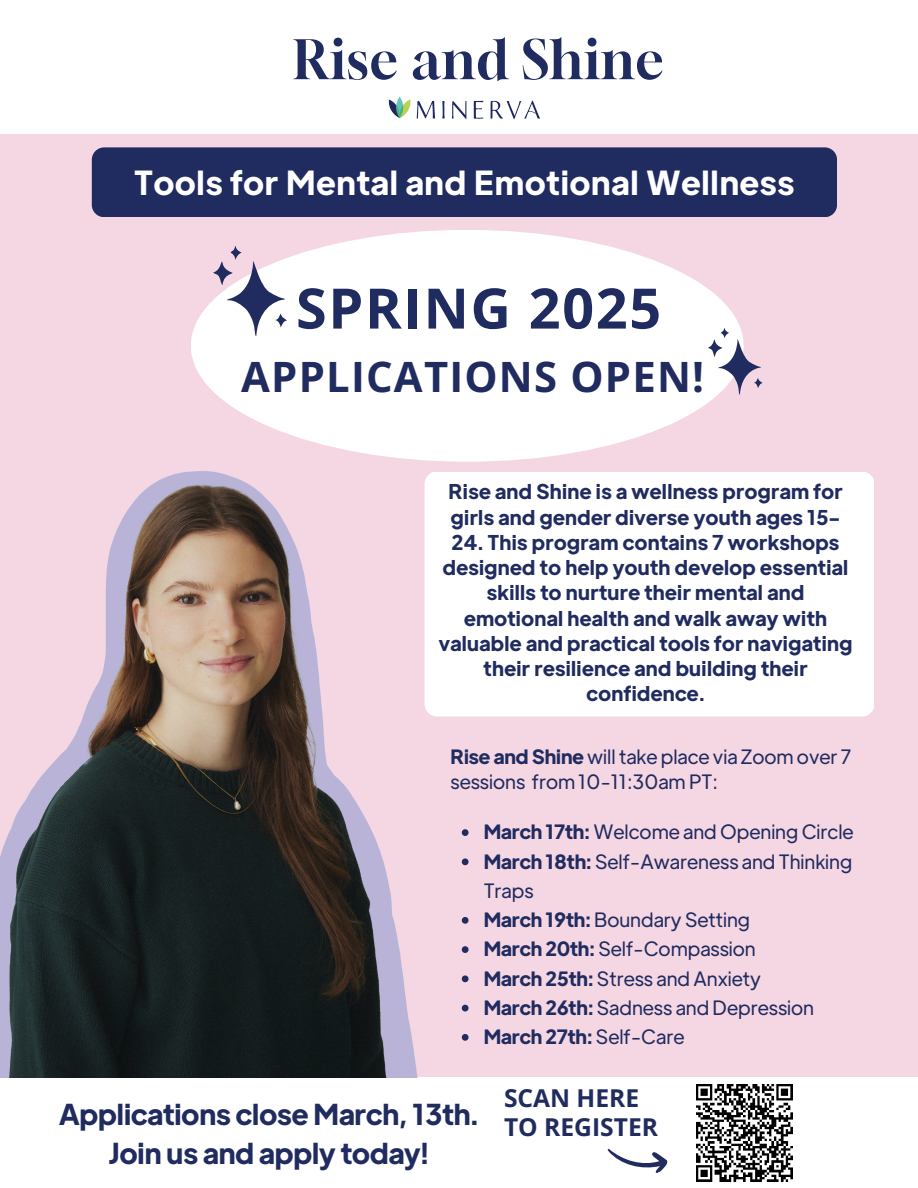
<style>
.page{position:relative;width:918px;height:1188px;background:#fff}
.page>*{position:absolute;margin:0;border:0;box-sizing:border-box;transform-origin:0 0}
.t1{font:700 55.8px "Open Sans";letter-spacing:.03em;color:#202b5f}
.t2{font:53.25px "Gloock";letter-spacing:.015em;color:#202b5f}
.t3{font:700 41.85px "Open Sans";letter-spacing:.03em;color:#202b5f}
.t4{font:700 32.85px "Plus Jakarta Display";letter-spacing:.03em;color:#fff}
.t5{font:700 28.5px/39.3px "Plus Jakarta Display";color:#202b5f;text-align:center}
.t6{font:700 24.6px/29.2px "Open Sans";color:#202b5f}
.t7{font:700 20.25px/25.2px "Plus Jakarta Display";letter-spacing:.02em;color:#202b5f}
.t8{font:19.5px/24.8px "Plus Jakarta Display";color:#202b5f}
.t9{font:700 19.5px "Plus Jakarta Display";color:#202b5f}
.s1{font-weight:700}
.s2{font-weight:400}
</style>
<div class="page">
<div style="left:0;top:134px;width:918px;height:966px;background:#f5d7e3"></div>
<div style="left:0;top:1077px;width:918px;height:111px;background:#fff"></div>
<div style="left:92px;top:147px;width:745px;height:70px;background:#202b5f;border-radius:12px"></div>
<img style="left:388px;top:97px;width:152px;height:23px">
<div style="left:191px;top:230px;width:552px;height:232px;background:#fff;border-radius:50%"></div>
<svg style="left:213px;top:246px;width:74px;height:90px"></svg>
<svg style="left:708px;top:327px;width:55px;height:70px"></svg>
<img style="left:0;top:451px;width:428px;height:626px">
<svg style="left:462px;top:829px;width:7px;height:7px"></svg>
<svg style="left:462px;top:858px;width:7px;height:7px"></svg>
<svg style="left:462px;top:917px;width:7px;height:7px"></svg>
<svg style="left:462px;top:946px;width:7px;height:7px"></svg>
<svg style="left:462px;top:975px;width:7px;height:7px"></svg>
<svg style="left:462px;top:1005px;width:7px;height:6px"></svg>
<svg style="left:462px;top:1034px;width:7px;height:7px"></svg>
<div style="left:425px;top:472px;width:449px;height:244px;background:#fff;border-radius:12px"></div>
<img style="left:696px;top:1084px;width:97px;height:97px">
<svg style="left:607px;top:1149px;width:61px;height:24px"></svg>
<p class="t2" style="left:293px;top:38px;width:372px">Rise and Shine</p>
<p class="t4" style="left:134px;top:159px;width:662px">Tools for Mental and Emotional Wellness</p>
<h1 class="t1" style="left:296px;top:269px;width:367px">SPRING 2025</h1>
<h1 class="t3" style="left:241px;top:347px;width:464px">APPLICATIONS OPEN!</h1>
<p class="t7" style="left:449px;top:478px;width:396px">Rise and Shine is a wellness program for girls and gender diverse youth ages 15-</p>
<p class="t7" style="left:439px;top:529px;width:415px;text-align:center">24. This program contains 7 workshops designed to help youth develop essential skills to nurture their mental and emotional health and walk away with valuable and practical tools for navigating their resilience and building their confidence.</p>
<p class="t8" style="left:451px;top:743px;width:402px"><span class="s1">Rise and Shine</span> will take place via Zoom over 7 sessions from 10-11:30am PT:</p>
<h3 class="t8" style="left:484px;top:819px;width:371px"><span class="s1">March 17th:</span> Welcome and Opening Circle</h3>
<h2 class="t8" style="left:484px;top:846px;width:370px;line-height:29.2px"><span class="s1">March 18th:</span> Self-Awareness and Thinking<br>Traps</h2>
<p class="t8" style="left:484px;top:906px;width:268px"><span class="s1">March 19th:</span> Boundary Setting</p>
<p class="t8" style="left:484px;top:936px;width:274px"><span class="s1">March 20th:</span> Self-Compassion</p>
<p class="t8" style="left:484px;top:965px;width:279px"><span class="s1">March 25th:</span> Stress and Anxiety</p>
<h6 class="t8" style="left:484px;top:994px;width:332px"><span class="s1">March 26th:</span> Sadness and Depression</h6>
<p class="t9" style="left:484px;top:1023px;width:202px">March 27th: <span class="s2">Self-Care</span></p>
<p class="t5" style="left:59px;top:1093px;width:421px">Applications close March, 13th.<br>Join us and apply today!</p>
<p class="t6" style="left:504px;top:1083px;width:155px">SCAN HERE<br>TO REGISTER</p>
</div>
